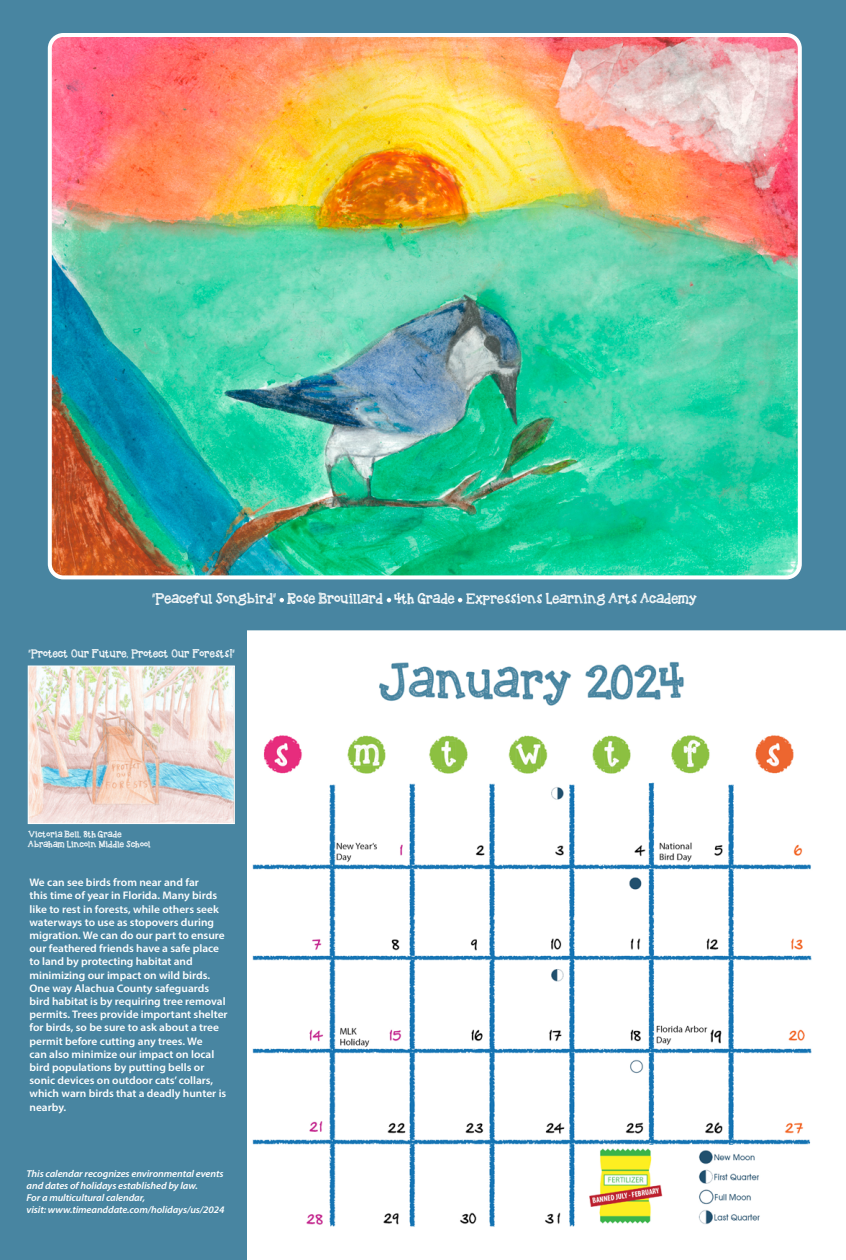
<style>
.page{position:relative;width:846px;height:1260px;background:#fff}
.page>*{position:absolute;margin:0;border:0;box-sizing:border-box;transform-origin:0 0}
.t1{font:13px "KBREINDEERGAMES";color:#fff}
.tips{font:600 11px/13.2px "Myriad Pro";color:#fff;scale:1.04 1}
.tips-2{font:italic 600 10px/12px "Myriad Pro";letter-spacing:-.01em;color:#fff;scale:1.04 1}
.t2{font:10px "KBREINDEERGAMES";color:#fff}
.t3{font:8px/9.6px "KBREINDEERGAMES";color:#fff;scale:1.04 1}
</style>
<div class="page">
<div style="left:0;top:0;width:846px;height:630px;background:#4885a1"></div>
<div style="left:0;top:630px;width:247px;height:630px;background:#4885a1"></div>
<svg style="left:387px;top:598px;width:4px;height:4px"></svg>
<svg style="left:279px;top:598px;width:5px;height:4px"></svg>
<svg style="left:458px;top:598px;width:4px;height:4px"></svg>
<img style="left:53px;top:38px;width:744px;height:539px">
<div style="left:48px;top:33px;width:754px;height:546px;border:4px solid #fff;border-radius:14px"></div>
<img style="left:30px;top:668px;width:203px;height:154px">
<div style="left:28px;top:666px;width:207px;height:158px;border:1px solid #fff"></div>
<img style="left:247px;top:630px;width:599px;height:597px">
<p class="t1" style="left:152px;top:593px;width:546px">“Peaceful Songbird” Rose Brouillard 4th Grade Expressions Learning Arts Academy</p>
<p class="t2" style="left:28px;top:649px;width:208px">“Protect Our Future, Protect Our Forests!”</p>
<p class="t3" style="left:28px;top:830px;width:119px">Victoria Bell, 8th Grade<br>Abraham Lincoln Middle School</p>
<p class="tips" style="left:30px;top:876px;width:192px">We can see birds from near and far<br>this time of year in Florida. Many birds like to rest in forests, while others seek waterways to use as stopovers during migration. We can do our part to ensure our feathered friends have a safe place to land by protecting habitat and minimizing our impact on wild birds.<br>One way Alachua County safeguards bird habitat is by requiring tree removal permits. Trees provide important shelter for birds, so be sure to ask about a tree permit before cutting any trees. We<br>can also minimize our impact on local bird populations by putting bells or sonic devices on outdoor cats’ collars, which warn birds that a deadly hunter is nearby.</p>
<p class="tips-2" style="left:27px;top:1168px;width:191px">This calendar recognizes environmental events and dates of holidays established by law.</p>
<p class="tips-2" style="left:27px;top:1192px;width:116px">For a multicultural calendar,</p>
<p class="tips-2" style="left:27px;top:1204px;width:192px">visit: www.timeanddate.com/holidays/us/2024</p>
</div>
